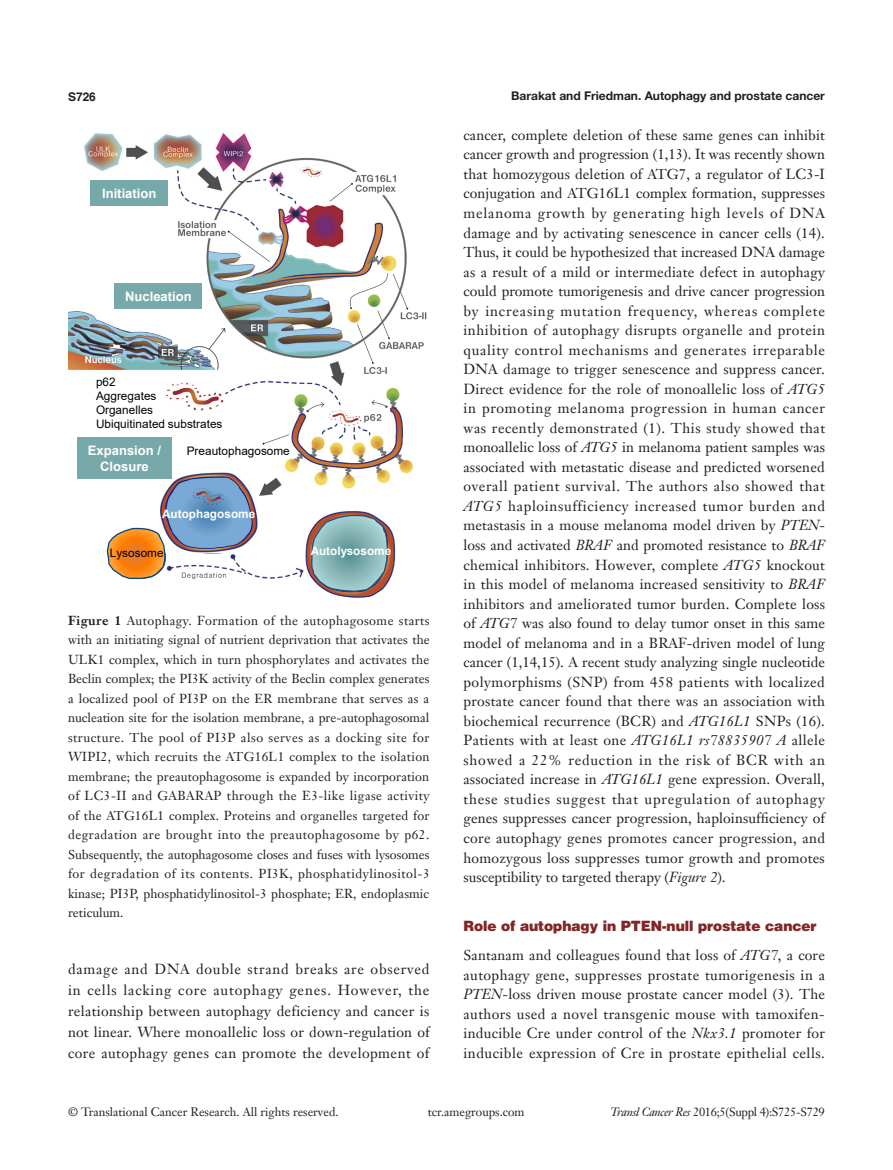
<style>
.page{position:relative;width:893px;height:1170px;background:#fff}
.page>*{position:absolute;margin:0;border:0;box-sizing:border-box;transform-origin:0 0}
.t1{font:14.25px/19.5px "Janson Text LT";letter-spacing:.03em;color:#231f20;text-align:justify}
.一级标题-6_5{font:900 14.25px "Helvetica";color:#812627}
.t2{font:700 13.05px/15.8px "Arial";color:#fff;text-align:center}
.t3{font:12.75px/19.5px "Janson Text LT";letter-spacing:.005em;color:#231f20;text-align:justify}
.t4{font:12px "Janson Text LT";color:#231f20}
.Running_title{font:700 12px "Helvetica Neue LT Pro";color:#231f20}
.t5{font:12px "Janson Text LT";letter-spacing:-.025em;color:#231f20}
.t6{font:700 12px "Helvetica";color:#231f20}
.t7{font:11.7px/14.1px "Arial";letter-spacing:.005em;color:#000}
.t8{font:700 11.7px "Arial";color:#fff}
.s1{font-weight:700}
.s2{font-style:italic}
</style>
<div class="page">
<img style="left:68px;top:133px;width:359px;height:465px">
<div style="left:115px;top:283px;width:87px;height:25px;background:#78a9aa"></div>
<div style="left:90px;top:180px;width:78px;height:26px;background:#78a9aa"></div>
<svg style="left:311px;top:514px;width:77px;height:78px;background:#8eabad"></svg>
<svg style="left:159px;top:401px;width:110px;height:55px"></svg>
<img style="left:161px;top:472px;width:97px;height:81px">
<div style="left:77px;top:437px;width:95px;height:41px;background:#78a9aa"></div>
<img style="left:188px;top:485px;width:35px;height:22px">
<svg style="left:106px;top:527px;width:60px;height:53px"></svg>
<p class="t6" style="left:68px;top:89px;width:29px">S726</p>
<p class="Running_title" style="left:511px;top:88px;width:315px">Barakat and Friedman. Autophagy and prostate cancer</p>
<p class="t2" style="left:102px;top:185px;width:56px">Initiation</p>
<p class="t2" style="left:125px;top:288px;width:68px">Nucleation</p>
<p class="t7" style="left:96px;top:374px;width:128px">p62<br>Aggregates<br>Organelles<br>Ubiquitinated substrates</p>
<p class="t2" style="left:88px;top:442px;width:75px">Expansion /<br>Closure</p>
<p class="t8" style="left:162px;top:505px;width:94px">Autophagosome</p>
<p class="t7" style="left:110px;top:546px;width:55px">Lysosome</p>
<p class="t7" style="left:187px;top:444px;width:105px">Preautophagosome</p>
<p class="t8" style="left:311px;top:542px;width:82px">Autolysosome</p>
<p class="t3" style="left:68px;top:610px;width:363px"><span class="s1">Figure 1</span> Autophagy. Formation of the autophagosome starts with an initiating signal of nutrient deprivation that activates the ULK1 complex, which in turn phosphorylates and activates the Beclin complex; the PI3K activity of the Beclin complex generates a localized pool of PI3P on the ER membrane that serves as a nucleation site for the isolation membrane, a pre-autophagosomal structure. The pool of PI3P also serves as a docking site for WIPI2, which recruits the ATG16L1 complex to the isolation membrane; the preautophagosome is expanded by incorporation of LC3-II and GABARAP through the E3-like ligase activity of the ATG16L1 complex. Proteins and organelles targeted for degradation are brought into the preautophagosome by p62.<br>Subsequently, the autophagosome closes and fuses with lysosomes for degradation of its contents. PI3K, phosphatidylinositol-3 kinase; PI3P, phosphatidylinositol-3 phosphate; ER, endoplasmic reticulum.</p>
<p class="t1" style="left:68px;top:958px;width:363px;line-height:21px">damage and DNA double strand breaks are observed in cells lacking core autophagy genes. However, the relationship between autophagy deficiency and cancer is not linear. Where monoallelic loss or down-regulation of core autophagy genes can promote the development of</p>
<p class="t1" style="left:463px;top:125px;width:363px">cancer, complete deletion of these same genes can inhibit cancer growth and progression (1,13). It was recently shown that homozygous deletion of ATG7, a regulator of LC3-I conjugation and ATG16L1 complex formation, suppresses melanoma growth by generating high levels of DNA damage and by activating senescence in cancer cells (14).<br>Thus, it could be hypothesized that increased DNA damage as a result of a mild or intermediate defect in autophagy could promote tumorigenesis and drive cancer progression by increasing mutation frequency, whereas complete inhibition of autophagy disrupts organelle and protein quality control mechanisms and generates irreparable DNA damage to trigger senescence and suppress cancer.<br>Direct evidence for the role of monoallelic loss of <span class="s2">ATG5 </span>in promoting melanoma progression in human cancer was recently demonstrated (1). This study showed that monoallelic loss of <span class="s2">ATG5</span> in melanoma patient samples was associated with metastatic disease and predicted worsened overall patient survival. The authors also showed that <span class="s2">ATG5</span> haploinsufficiency increased tumor burden and metastasis in a mouse melanoma model driven by <span class="s2">PTEN&shy;</span>loss and activated <span class="s2">BRAF</span> and promoted resistance to <span class="s2">BRAF </span>chemical inhibitors. However, complete <span class="s2">ATG5</span> knockout in this model of melanoma increased sensitivity to <span class="s2">BRAF </span>inhibitors and ameliorated tumor burden. Complete loss of <span class="s2">ATG7</span> was also found to delay tumor onset in this same model of melanoma and in a BRAF-driven model of lung cancer (1,14,15). A recent study analyzing single nucleotide polymorphisms (SNP) from 458 patients with localized prostate cancer found that there was an association with biochemical recurrence (BCR) and <span class="s2">ATG16L1</span> SNPs (16).<br>Patients with at least one <span class="s2">ATG16L1 rs78835907 A</span> allele showed a 22% reduction in the risk of BCR with an associated increase in <span class="s2">ATG16L1</span> gene expression. Overall, these studies suggest that upregulation of autophagy genes suppresses cancer progression, haploinsufficiency of core autophagy genes promotes cancer progression, and homozygous loss suppresses tumor growth and promotes susceptibility to targeted therapy (<span class="s2">Figure 2</span>).</p>
<p class="一级标题-6_5" style="left:463px;top:916px;width:355px">Role of autophagy in PTEN-null prostate cancer</p>
<p class="t1" style="left:463px;top:945px;width:363px">Santanam and colleagues found that loss of <span class="s2">ATG7</span>, a core autophagy gene, suppresses prostate tumorigenesis in a <span class="s2">PTEN</span>-loss driven mouse prostate cancer model (3). The authors used a novel transgenic mouse with tamoxifen&shy;inducible Cre under control of the <span class="s2">Nkx3.1</span> promoter for inducible expression of Cre in prostate epithelial cells.</p>
<p class="t4" style="left:68px;top:1104px;width:272px">© Translational Cancer Research. All rights reserved.</p>
<p class="t4" style="left:428px;top:1104px;width:98px">tcr.amegroups.com</p>
<p class="t5" style="left:610px;top:1104px;width:216px"><span class="s2">Transl Cancer Res</span> 2016;5(Suppl 4):S725-S729</p>
</div>
